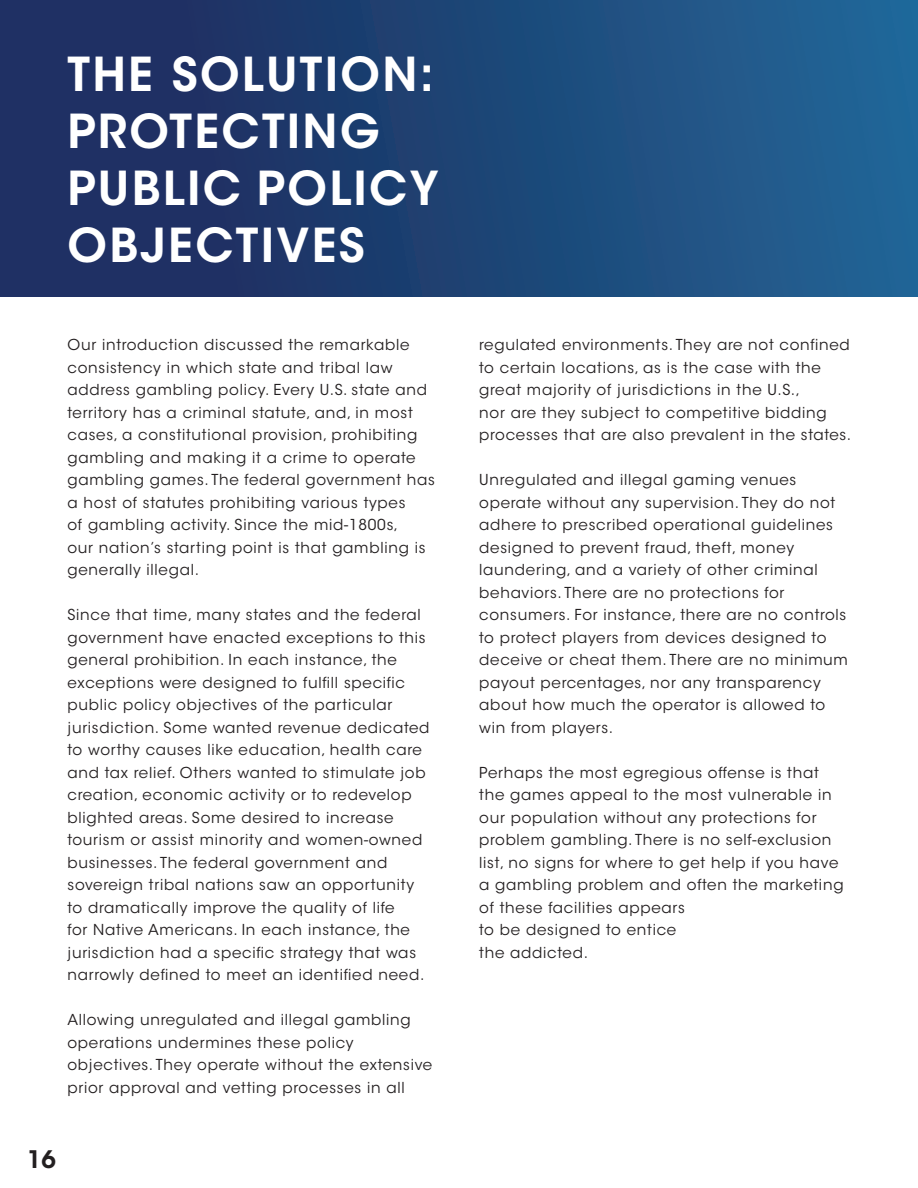
<style>
.page{position:relative;width:918px;height:1188px;background:#fff}
.page>*{position:absolute;margin:0;border:0;box-sizing:border-box;transform-origin:0 0}
.t1{font:600 46.5px/57px "ITC Avant Garde Std";letter-spacing:.05em;color:#fff}
.t2{font:600 24px "ITC Avant Garde Std";color:#231f20}
.t3{font:15px/22.5px "ITC Avant Garde Std";letter-spacing:.05em;color:#231f20}
</style>
<div class="page">
<div style="left:0;top:0;width:918px;height:297px;background:linear-gradient(to right,#1d275a,#206494)"></div>
<p class="t1" style="left:68px;top:46px;width:373px">THE SOLUTION:<br>PROTECTING<br>PUBLIC POLICY<br>OBJECTIVES</p>
<p class="t3" style="left:68px;top:334px;width:369px">Our introduction discussed the remarkable consistency in which state and tribal law address gambling policy. Every U.S. state and territory has a criminal statute, and, in most cases, a constitutional provision, prohibiting gambling and making it a crime to operate gambling games. The federal government has a host of statutes prohibiting various types<br>of gambling activity. Since the mid-1800s,<br>our nation’s starting point is that gambling is generally illegal.</p>
<p class="t3" style="left:68px;top:604px;width:364px">Since that time, many states and the federal government have enacted exceptions to this general prohibition. In each instance, the exceptions were designed to fulfill specific public policy objectives of the particular jurisdiction. Some wanted revenue dedicated to worthy causes like education, health care and tax relief. Others wanted to stimulate job creation, economic activity or to redevelop blighted areas. Some desired to increase tourism or assist minority and women-owned businesses. The federal government and sovereign tribal nations saw an opportunity to dramatically improve the quality of life<br>for Native Americans. In each instance, the jurisdiction had a specific strategy that was narrowly defined to meet an identified need.</p>
<p class="t3" style="left:68px;top:1009px;width:366px">Allowing unregulated and illegal gambling operations undermines these policy objectives. They operate without the extensive prior approval and vetting processes in all</p>
<h2 class="t2" style="left:27px;top:1144px;width:30px">16</h2>
<p class="t3" style="left:479px;top:334px;width:374px">regulated environments. They are not confined to certain locations, as is the case with the great majority of jurisdictions in the U.S.,<br>nor are they subject to competitive bidding processes that are also prevalent in the states.</p>
<p class="t3" style="left:479px;top:469px;width:370px">Unregulated and illegal gaming venues operate without any supervision. They do not adhere to prescribed operational guidelines designed to prevent fraud, theft, money laundering, and a variety of other criminal behaviors. There are no protections for consumers. For instance, there are no controls to protect players from devices designed to deceive or cheat them. There are no minimum payout percentages, nor any transparency about how much the operator is allowed to win from players.</p>
<p class="t3" style="left:479px;top:761px;width:366px">Perhaps the most egregious offense is that the games appeal to the most vulnerable in our population without any protections for problem gambling. There is no self-exclusion list, no signs for where to get help if you have a gambling problem and often the marketing of these facilities appears<br>to be designed to entice<br>the addicted.</p>
</div>
